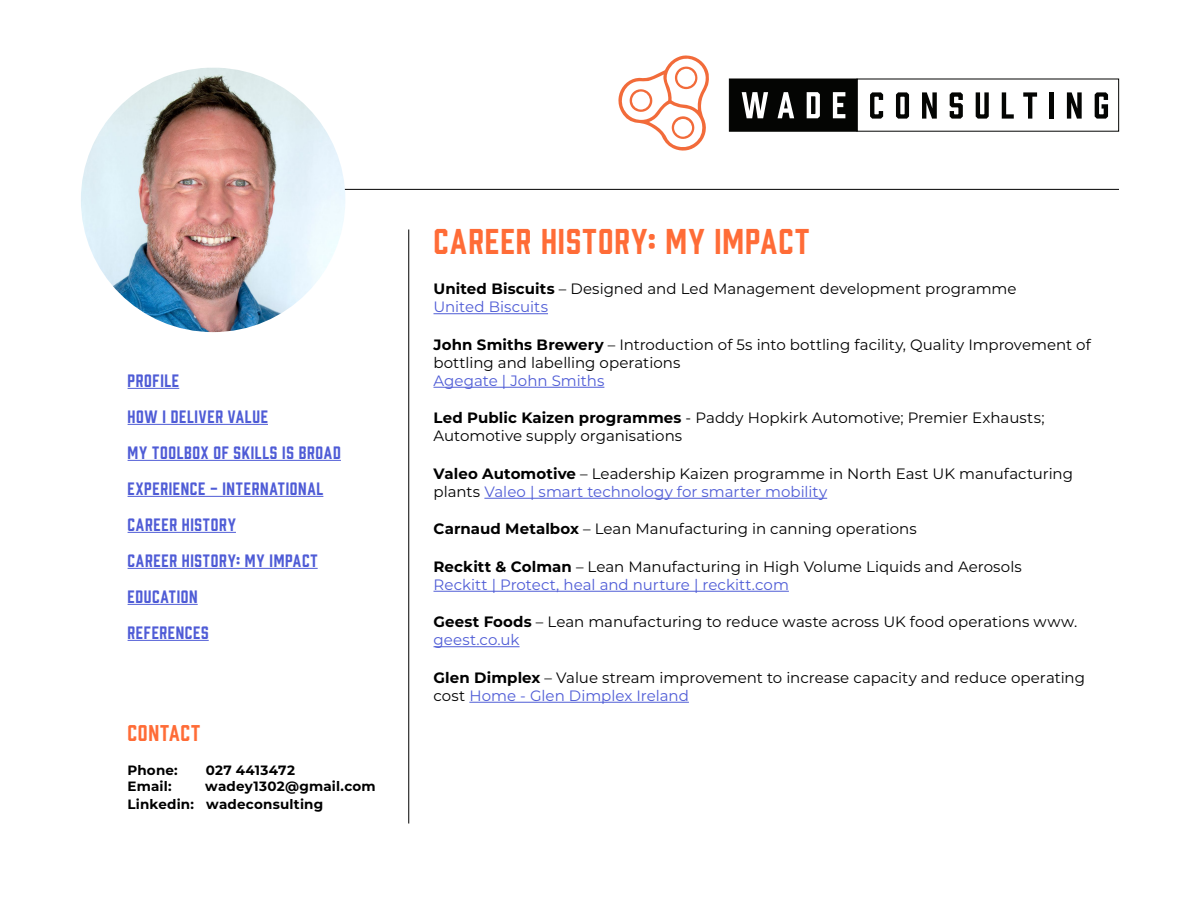
<style>
.page{position:relative;width:1200px;height:900px;background:#fff}
.page>*{position:absolute;margin:0;border:0;box-sizing:border-box;transform-origin:0 0}
.H3__Categories{font:33px "Prohibition";letter-spacing:.035em;color:#ff6c37}
.t1{font:21px "Prohibition";letter-spacing:.035em;color:#ff6c37}
.t2{font:16.5px/36px "Prohibition";letter-spacing:.04em;color:#4f5cd6}
.Body_text{font:15px/18px "Montserrat";color:#000}
.t3{font:700 13.5px/18px "Montserrat";letter-spacing:.015em;color:#000}
.s1{font-weight:700}
.s2{color:#4f5cd6}
</style>
<div class="page">
<hr style="left:326px;top:189px;width:793px;height:1px;background:#000">
<hr style="left:408px;top:230px;width:1px;height:594px;background:#000">
<hr style="left:128px;top:388px;width:51px;height:1px;background:#4f5cd6">
<hr style="left:128px;top:424px;width:140px;height:1px;background:#4f5cd6">
<hr style="left:128px;top:460px;width:213px;height:1px;background:#4f5cd6">
<hr style="left:128px;top:496px;width:195px;height:1px;background:#4f5cd6">
<hr style="left:128px;top:532px;width:108px;height:1px;background:#4f5cd6">
<hr style="left:128px;top:568px;width:190px;height:1px;background:#4f5cd6">
<hr style="left:128px;top:604px;width:70px;height:1px;background:#4f5cd6">
<hr style="left:128px;top:640px;width:81px;height:1px;background:#4f5cd6">
<img style="left:81px;top:68px;width:264px;height:264px;border-radius:131px">
<svg style="left:870px;top:92px;width:13px;height:27px"></svg>
<svg style="left:896px;top:92px;width:13px;height:27px"></svg>
<svg style="left:922px;top:92px;width:15px;height:27px"></svg>
<svg style="left:950px;top:92px;width:13px;height:27px"></svg>
<svg style="left:976px;top:92px;width:13px;height:27px"></svg>
<svg style="left:1002px;top:92px;width:12px;height:27px"></svg>
<svg style="left:1023px;top:92px;width:14px;height:27px"></svg>
<hr style="left:1050px;top:92px;width:4px;height:27px;background:#040503">
<svg style="left:1067px;top:92px;width:15px;height:27px"></svg>
<svg style="left:1095px;top:92px;width:13px;height:27px"></svg>
<div style="left:729px;top:79px;width:128px;height:52px;background:#040503"></div>
<svg style="left:742px;top:92px;width:26px;height:26px"></svg>
<svg style="left:778px;top:92px;width:16px;height:26px"></svg>
<svg style="left:807px;top:92px;width:13px;height:26px"></svg>
<svg style="left:833px;top:92px;width:12px;height:26px"></svg>
<svg style="left:618px;top:55px;width:91px;height:96px"></svg>
<hr style="left:434px;top:313px;width:114px;height:1px;background:#4f5cd6">
<hr style="left:434px;top:387px;width:170px;height:1px;background:#4f5cd6">
<hr style="left:484px;top:498px;width:343px;height:1px;background:#4f5cd6">
<hr style="left:434px;top:591px;width:355px;height:1px;background:#4f5cd6">
<hr style="left:434px;top:646px;width:86px;height:1px;background:#4f5cd6">
<hr style="left:469px;top:702px;width:220px;height:1px;background:#4f5cd6">
<p class="t2" style="left:128px;top:361px;width:215px">PROFILE<br>HOW I DELIVER VALUE<br>MY TOOLBOX OF SKILLS IS BROAD<br>EXPERIENCE - INTERNATIONAL<br>CAREER HISTORY<br>CAREER HISTORY: MY IMPACT<br>EDUCATION<br>REFERENCES</p>
<h2 class="t1" style="left:128px;top:718px;width:74px">CONTACT</h2>
<p class="t3" style="left:128px;top:760px;width:52px">Phone:</p>
<p class="t3" style="left:206px;top:760px;width:91px">027 4413472</p>
<p class="t3" style="left:128px;top:777px;width:46px">Email:</p>
<p class="t3" style="left:128px;top:777px;width:250px;text-indent:78px">wadey1302@gmail.com<br>Linkedin: wadeconsulting</p>
<p class="H3__Categories" style="left:434px;top:219px;width:377px">CAREER HISTORY: MY IMPACT</p>
<p class="Body_text" style="left:434px;top:279px;width:585px"><span class="s1">United Biscuits</span> – Designed and Led Management development programme<br><span class="s2">United Biscuits</span></p>
<p class="Body_text" style="left:434px;top:335px;width:659px"><span class="s1">John Smiths Brewery</span> – Introduction of 5s into bottling facility, Quality Improvement of bottling and labelling operations<br><span class="s2">Agegate | John Smiths</span></p>
<p class="Body_text" style="left:434px;top:408px;width:613px"><span class="s1">Led Public Kaizen programmes</span> - Paddy Hopkirk Automotive; Premier Exhausts;<br>Automotive supply organisations</p>
<p class="Body_text" style="left:434px;top:464px;width:641px"><span class="s1">Valeo Automotive</span> – Leadership Kaizen programme in North East UK manufacturing plants <span class="s2">Valeo | smart technology for smarter mobility</span></p>
<p class="Body_text" style="left:434px;top:519px;width:485px"><span class="s1">Carnaud Metalbox</span> – Lean Manufacturing in canning operations</p>
<p class="Body_text" style="left:434px;top:557px;width:590px"><span class="s1">Reckitt &amp; Colman</span> – Lean Manufacturing in High Volume Liquids and Aerosols<br><span class="s2">Reckitt | Protect, heal and nurture | reckitt.com</span></p>
<p class="Body_text" style="left:434px;top:612px;width:645px"><span class="s1">Geest Foods</span> – Lean manufacturing to reduce waste across UK food operations www. <span class="s2">geest.co.uk</span></p>
<p class="Body_text" style="left:434px;top:668px;width:653px"><span class="s1">Glen Dimplex</span> – Value stream improvement to increase capacity and reduce operating cost <span class="s2">Home - Glen Dimplex Ireland</span></p>
</div>
